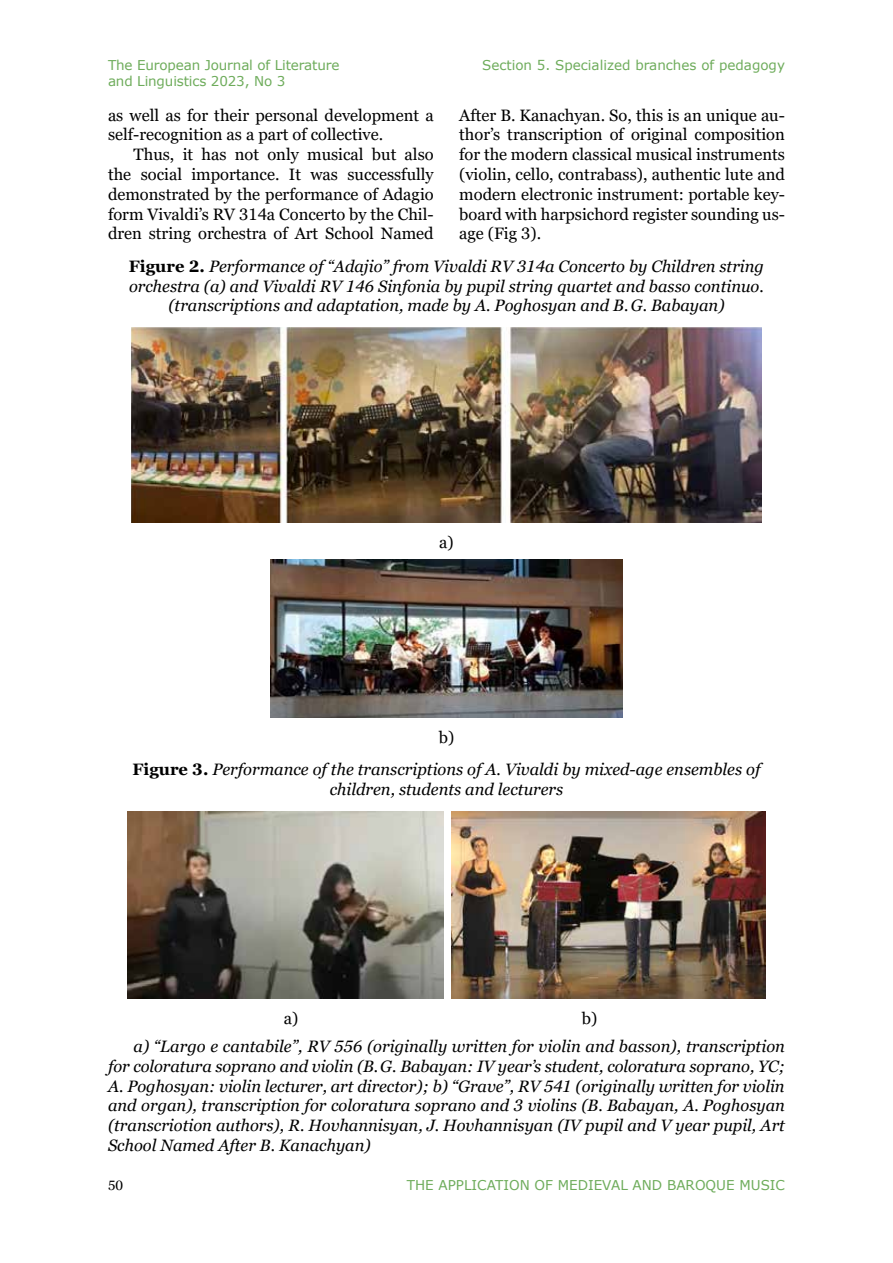
<style>
.page{position:relative;width:893px;height:1263px;background:#fff}
.page>*{position:absolute;margin:0;border:0;box-sizing:border-box;transform-origin:0 0}
.t1{font:italic 16.5px/19.8px "Georgia Pro";color:#000;text-align:center}
.t2{font:16.5px/19.8px "Georgia Pro";color:#000;text-align:justify}
.t3{font:16.5px "Georgia";color:#000}
.t4{font:13.5px/16.2px "Verdana";color:#6eac5b}
.t5{font:13.5px "Georgia Pro";color:#000}
.s1{font-weight:700;font-style:normal}
</style>
<div class="page">
<img style="left:131px;top:328px;width:631px;height:195px">
<img style="left:270px;top:559px;width:353px;height:159px">
<img style="left:127px;top:811px;width:316px;height:188px">
<img style="left:452px;top:812px;width:313px;height:187px">
<p class="t4" style="left:108px;top:57px;width:233px">The European Journal of Literature and Linguistics 2023, No 3</p>
<p class="t4" style="left:482px;top:57px;width:304px">Section 5. Specialized branches of pedagogy</p>
<p class="t2" style="left:108px;top:106px;width:327px">as well as for their personal development a self-recognition as a part of collective.</p>
<p class="t2" style="left:108px;top:145px;width:327px;text-indent:26px">Thus, it has not only musical but also the social importance. It was successfully demonstrated by the performance of Adagio form Vivaldi’s RV 314a Concerto by the Chil&shy;dren string orchestra of Art School Named</p>
<p class="t2" style="left:459px;top:106px;width:327px">After B. Kanachyan. So, this is an unique au&shy;thor’s transcription of original composition for the modern classical musical instruments (violin, cello, contrabass), authentic lute and modern electronic instrument: portable key&shy;board with harpsichord register sounding us&shy;age (Fig 3).</p>
<p class="t1" style="left:129px;top:257px;width:637px"><span class="s1">Figure 2.</span> Performance of “Adajio” from Vivaldi RV 314a Concerto by Children string orchestra (a) and Vivaldi RV 146 Sinfonia by pupil string quartet and basso continuo. (transcriptions and adaptation, made by A. Poghosyan and B.G. Babayan)</p>
<p class="t3" style="left:439px;top:532px;width:16px">a)</p>
<p class="t3" style="left:439px;top:727px;width:17px">b)</p>
<p class="t1" style="left:132px;top:760px;width:629px"><span class="s1">Figure 3.</span> Performance of the transcriptions of A. Vivaldi by mixed-age ensembles of children, students and lecturers</p>
<p class="t3" style="left:284px;top:1008px;width:16px">a)</p>
<p class="t3" style="left:582px;top:1008px;width:17px">b)</p>
<p class="t1" style="left:108px;top:1037px;width:678px;text-align:justify;text-indent:26px">a) “Largo e cantabile”, RV 556 (originally written for violin and basson), transcription for coloratura soprano and violin (B.G. Babayan: IV year’s student, coloratura soprano, YC; A. Poghosyan: violin lecturer, art director); b) “Grave”, RV 541 (originally written for violin and organ), transcription for coloratura soprano and 3 violins (B. Babayan, A. Poghosyan (transcriotion authors), R. Hovhannisyan, J. Hovhannisyan (IV pupil and V year pupil, Art School Named After B. Kanachyan)</p>
<p class="t5" style="left:108px;top:1178px;width:17px">50</p>
<p class="t4" style="left:407px;top:1177px;width:380px">THE APPLICATION OF MEDIEVAL AND BAROQUE MUSIC</p>
</div>
